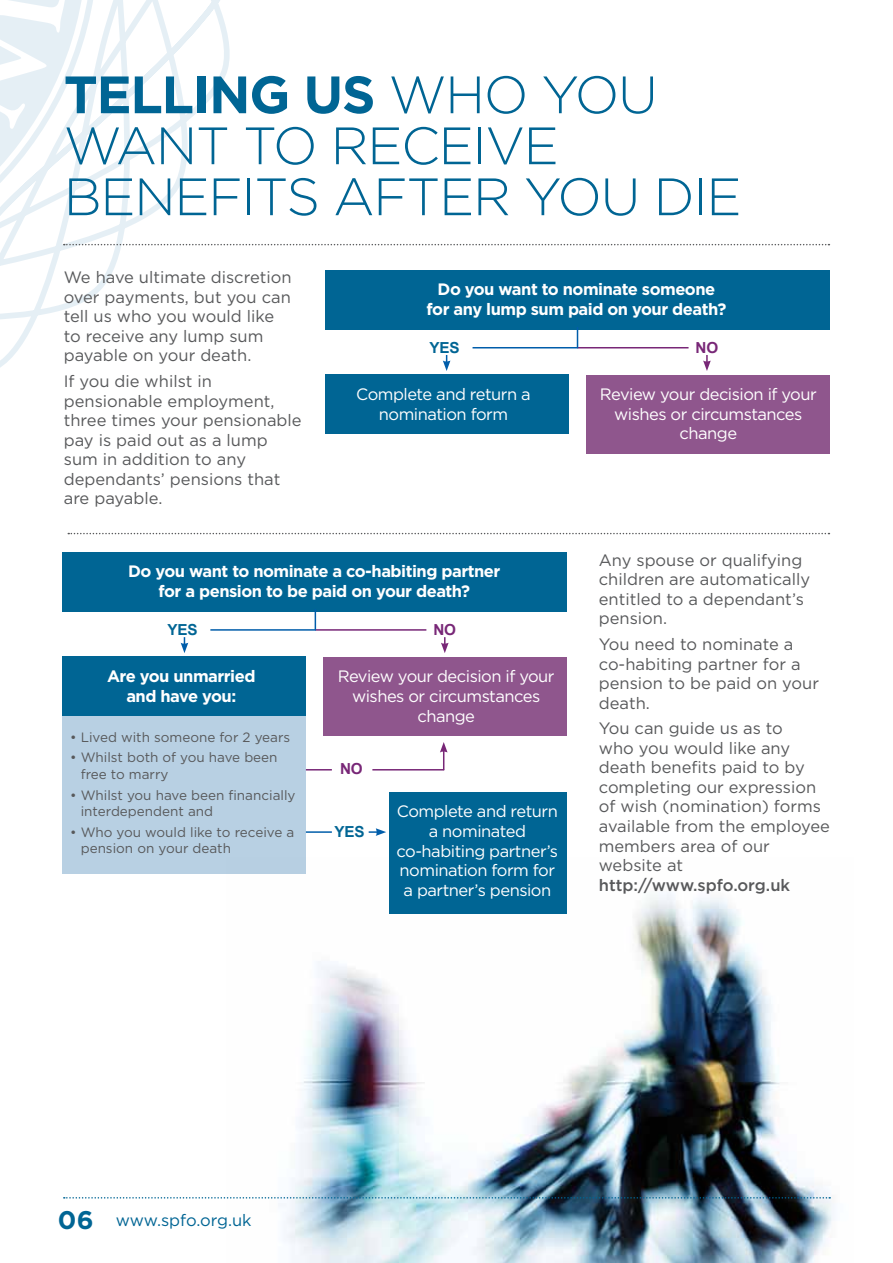
<style>
.page{position:relative;width:893px;height:1263px;background:#fff}
.page>*{position:absolute;margin:0;border:0;box-sizing:border-box;transform-origin:0 0}
.t1{font:300 52.5px/51px "Gotham";letter-spacing:-.025em;color:#006594}
.t2{font:16.5px/19.5px "Gotham";color:#58595b}
.t3{font:16.5px/19.8px "Gotham";letter-spacing:-.03em;color:#fff;text-align:center}
.t4{font:700 16.5px/19.8px "Gotham";letter-spacing:-.03em;color:#fff;text-align:center}
.t5{font:500 16.5px "Gotham";color:#58595b}
.t6{font:16.5px "Gotham";color:#006594}
.t7{font:700 15.3px "Arial";letter-spacing:-.01em;color:#006594}
.t8{font:700 15.3px "Arial";color:#782777}
.t9{font:13.5px/16.5px "Gotham";color:#58595b}
.s1{font-weight:700}
.s2{font-weight:700;font-size:25.5px}
</style>
<div class="page">
<img style="left:227px;top:873px;width:607px;height:390px">
<div style="left:63px;top:657px;width:243px;height:216px;background:#b8d0e3"></div>
<svg style="left:0;top:289px;width:101px;height:79px"></svg>
<svg style="left:0;top:0;width:829px;height:289px"></svg>
<svg style="left:68px;top:533px;width:761px;height:1px"></svg>
<svg style="left:64px;top:1197px;width:766px;height:1px"></svg>
<div style="left:325px;top:270px;width:504px;height:59px;background:#006594"></div>
<div style="left:63px;top:552px;width:504px;height:59px;background:#006594"></div>
<div style="left:325px;top:375px;width:243px;height:59px;background:#006594"></div>
<div style="left:389px;top:792px;width:178px;height:122px;background:#006594"></div>
<div style="left:63px;top:657px;width:243px;height:59px;background:#006594"></div>
<div style="left:586px;top:375px;width:243px;height:78px;background:#8f568d"></div>
<div style="left:324px;top:657px;width:243px;height:78px;background:#8f568d"></div>
<hr style="left:577px;top:347px;width:111px;height:1px;background:#782777">
<hr style="left:315px;top:629px;width:111px;height:2px;background:#782777">
<svg style="left:306px;top:769px;width:26px;height:1px"></svg>
<hr style="left:306px;top:831px;width:26px;height:2px;background:#005daa">
<hr style="left:372px;top:769px;width:72px;height:1px;background:#782777">
<svg style="left:369px;top:828px;width:17px;height:8px"></svg>
<hr style="left:473px;top:347px;width:105px;height:1px;background:#005daa">
<hr style="left:210px;top:629px;width:106px;height:2px;background:#005daa">
<svg style="left:577px;top:327px;width:1px;height:20px"></svg>
<svg style="left:315px;top:609px;width:1px;height:20px"></svg>
<svg style="left:443px;top:355px;width:7px;height:16px"></svg>
<svg style="left:181px;top:637px;width:7px;height:16px"></svg>
<svg style="left:703px;top:355px;width:8px;height:16px"></svg>
<svg style="left:441px;top:637px;width:8px;height:16px"></svg>
<svg style="left:440px;top:742px;width:8px;height:28px"></svg>
<h1 class="t1" style="left:64px;top:69px;width:679px"><span class="s1">TELLING US</span> WHO YOU<br>WANT TO RECEIVE<br>BEN EFITS AFTER YOU DI E</h1>
<p class="t2" style="left:64px;top:268px;width:229px">We have ultimate discretion over payments, but you can tell us who you would like to receive any lump sum payable on your death.</p>
<p class="t2" style="left:64px;top:371px;width:239px">If you die whilst in pensionable employment, three times your pensionable pay is paid out as a lump sum in addition to any dependants’ pensions that are payable.</p>
<p class="t4" style="left:427px;top:279px;width:301px">Do you want to nominate someone for any lump sum paid on your death?</p>
<p class="t7" style="left:430px;top:337px;width:32px">YES</p>
<p class="t3" style="left:356px;top:384px;width:176px">Complete and return a nomination form</p>
<p class="t8" style="left:695px;top:337px;width:24px">NO</p>
<p class="t3" style="left:600px;top:384px;width:218px">Review your decision if your wishes or circumstances change</p>
<p class="t4" style="left:128px;top:561px;width:374px">Do you want to nominate a co-habiting partner for a pension to be paid on your death?</p>
<p class="t7" style="left:167px;top:619px;width:32px">YES</p>
<p class="t4" style="left:107px;top:666px;width:150px">Are you unmarried and have you:</p>
<p class="t9" style="left:70px;top:728px;width:222px">• Lived with someone for 2 years</p>
<p class="t9" style="left:81px;top:749px;width:198px;text-indent:-11px">• Whilst both of you have been free to marry</p>
<p class="t9" style="left:81px;top:786px;width:216px;text-indent:-11px">• Whilst you have been financially interdependent and</p>
<p class="t9" style="left:81px;top:824px;width:215px;text-indent:-11px">• Who you would like to receive a pension on your death</p>
<p class="t8" style="left:433px;top:619px;width:24px">NO</p>
<p class="t3" style="left:338px;top:666px;width:218px">Review your decision if your wishes or circumstances change</p>
<p class="t8" style="left:340px;top:759px;width:24px">NO</p>
<p class="t7" style="left:334px;top:821px;width:32px">YES</p>
<p class="t3" style="left:397px;top:801px;width:163px">Complete and return a nominated co-habiting partner’s nomination form for a partner’s pension</p>
<p class="t2" style="left:599px;top:550px;width:213px">Any spouse or qualifying children are automatically entitled to a dependant’s pension.</p>
<p class="t2" style="left:599px;top:634px;width:222px">You need to nominate a co-habiting partner for a pension to be paid on your death.</p>
<p class="t2" style="left:599px;top:719px;width:233px">You can guide us as to<br>who you would like any death benefits paid to by completing our expression of wish (nomination) forms available from the employee members area of our website at</p>
<p class="t5" style="left:599px;top:875px;width:193px">http://www.spfo.org.uk</p>
<p class="t6" style="left:58px;top:1210px;width:195px"><span class="s2">06</span> www.spfo.org.uk</p>
</div>
